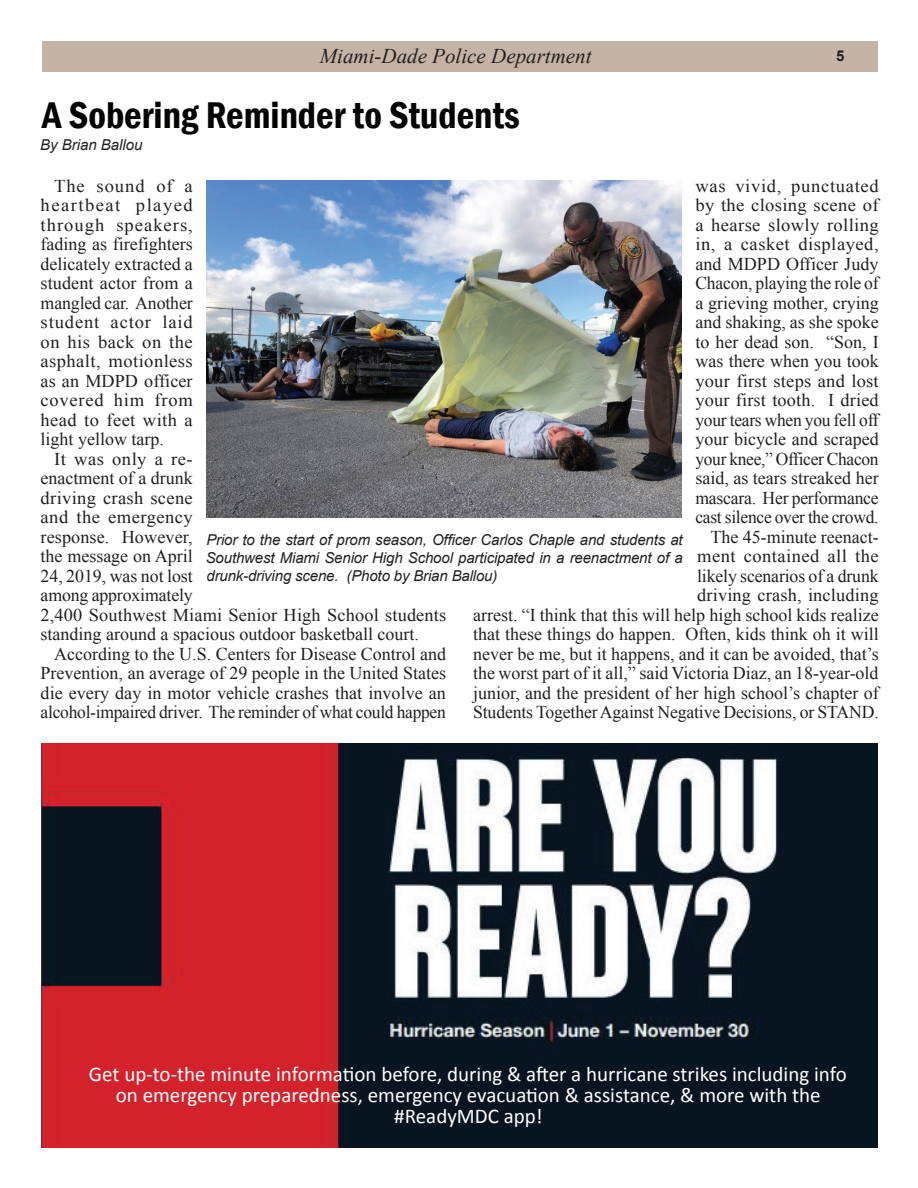
<style>
.page{position:relative;width:918px;height:1188px;background:#fff}
.page>*{position:absolute;margin:0;border:0;box-sizing:border-box;transform-origin:0 0}
.t1{font:600 condensed 38.25px "Franklin Gothic";color:#040503}
.t2{font:21px/21px "Calibri";color:#fff;text-align:center}
.t3{font:italic 21px "Times New Roman";color:#231f20}
.t4{font:18px/19.5px "Times New Roman";color:#231f20;text-align:justify}
.t5{font:italic 15px/18px "Arial";letter-spacing:-.01em;color:#231f20;text-align:justify}
.t6{font:700 15px "Arial";color:#231f20}
</style>
<div class="page">
<div style="left:42px;top:41px;width:836px;height:31px;background:#c5b3a5"></div>
<img style="left:206px;top:180px;width:476px;height:338px">
<img style="left:41px;top:743px;width:837px;height:404px">
<p class="t3" style="left:320px;top:41px;width:273px">Miami-Dade Police Department</p>
<p class="t6" style="left:836px;top:46px;width:10px">5</p>
<h1 class="t1" style="left:42px;top:89px;width:479px">A Sobering Reminder to Students</h1>
<p class="t5" style="left:40px;top:136px;width:104px">By Brian Ballou</p>
<p class="t4" style="left:41px;top:176px;width:154px;text-indent:14px">The sound of a heartbeat played through speakers, fading as firefighters delicately extracted a student actor from a mangled car. Another student actor laid on his back on the asphalt, motionless as an MDPD officer covered him from head to feet with a light yellow tarp.</p>
<p class="t4" style="left:41px;top:449px;width:407px;text-align:left;text-indent:14px">It was only a re-<br>enactment of a drunk<br>driving crash scene<br>and the emergency<br>response. However,<br>the message on April<br>24, 2019, was not lost<br>among approximately<br>2,400 Southwest Miami Senior High School students standing around a spacious outdoor basketball court.</p>
<p class="t4" style="left:41px;top:644px;width:407px;text-indent:14px">According to the U.S. Centers for Disease Control and Prevention, an average of 29 people in the United States die every day in motor vehicle crashes that involve an alcohol-impaired driver. The reminder of what could happen</p>
<p class="t4" style="left:473px;top:176px;width:407px;text-align:right">was vivid, punctuated<br>by the closing scene of<br>a hearse slowly rolling<br>in, a casket displayed,<br>and MDPD Officer Judy<br>Chacon, playing the role of<br>a grieving mother, crying<br>and shaking, as she spoke<br>to her dead son. “Son, I<br>was there when you took<br>your first steps and lost<br>your first tooth. I dried<br>your tears when you fell off<br>your bicycle and scraped<br>your knee,” Officer Chacon<br>said, as tears streaked her<br>mascara. Her performance<br>cast silence over the crowd.<br>The 45-minute reenact-<br>ment contained all the<br>likely scenarios of a drunk<br>driving crash, including<br>arrest. “I think that this will help high school kids realize that these things do happen. Often, kids think oh it will never be me, but it happens, and it can be avoided, that’s the worst part of it all,” said Victoria Diaz, an 18-year-old junior, and the president of her high school’s chapter of<br>Students Together Against Negative Decisions, or STAND.</p>
<p class="t5" style="left:206px;top:531px;width:478px">Prior to the start of prom season, Officer Carlos Chaple and students at Southwest Miami Senior High School participated in a reenactment of a drunk-driving scene. (Photo by Brian Ballou)</p>
<p class="t2" style="left:89px;top:1063px;width:759px">Get up-to-the minute information before, during &amp; after a hurricane strikes including info on emergency preparedness, emergency evacuation &amp; assistance, &amp; more with the #ReadyMDC app!</p>
</div>
